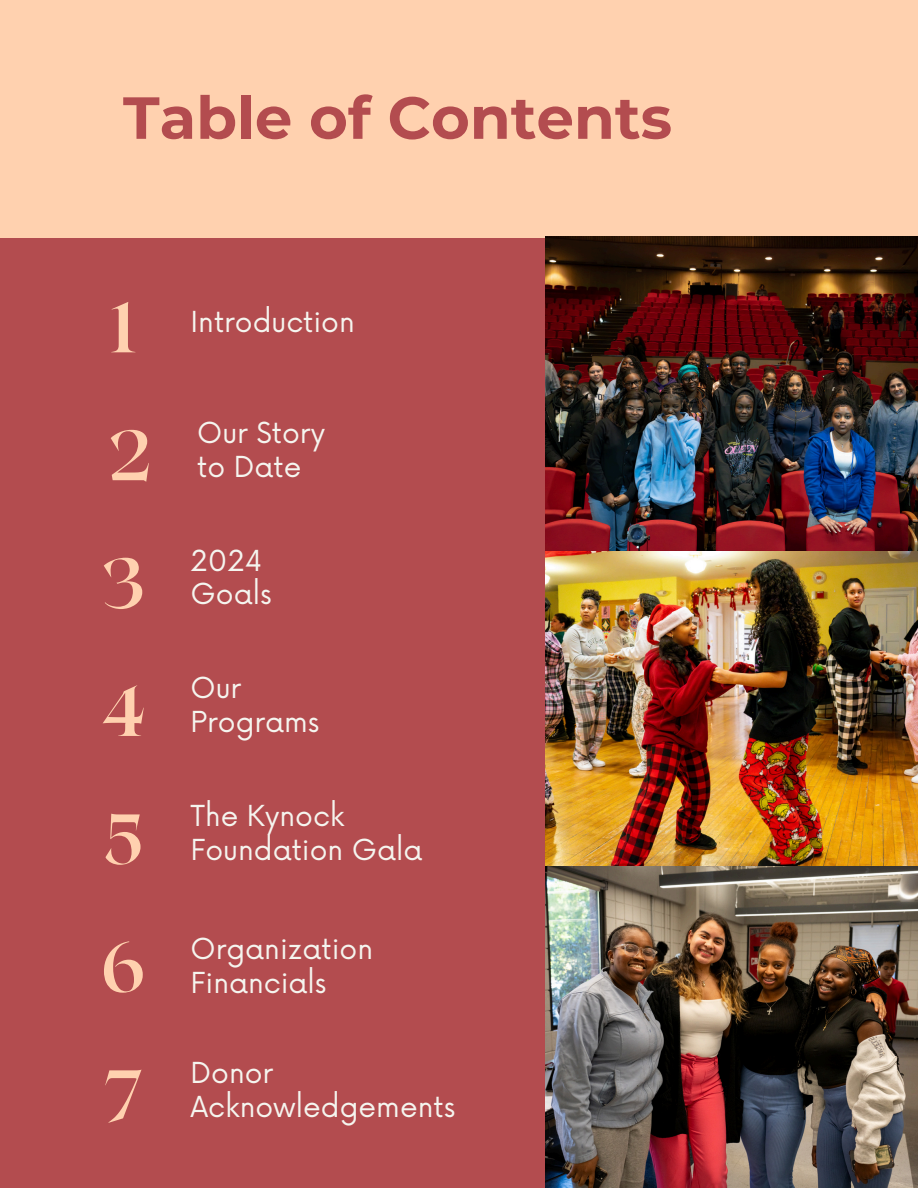
<style>
.page{position:relative;width:918px;height:1188px;background:#fff}
.page>*{position:absolute;margin:0;border:0;box-sizing:border-box;transform-origin:0 0}
.t1{font:700 70.5px "Roxborough CF";color:#ffd1af}
.t2{font:700 59.25px "Montserrat";color:#b34c4f}
.t3{font:28.2px "Now";color:#f5f5ef}
</style>
<div class="page">
<div style="left:0;top:225px;width:545px;height:963px;background:#b34c4f"></div>
<div style="left:0;top:0;width:918px;height:237px;background:#ffd1af"></div>
<img style="left:545px;top:237px;width:373px;height:951px">
<p class="t2" style="left:123px;top:81px;width:551px">Table of Contents</p>
<p class="t1" style="left:111px;top:282px;width:26px">1</p>
<p class="t1" style="left:108px;top:410px;width:46px">2</p>
<p class="t1" style="left:101px;top:538px;width:46px">3</p>
<p class="t1" style="left:101px;top:665px;width:47px">4</p>
<p class="t1" style="left:103px;top:793px;width:42px">5</p>
<p class="t1" style="left:101px;top:921px;width:46px">6</p>
<p class="t1" style="left:104px;top:1049px;width:41px">7</p>
<p class="t3" style="left:191px;top:306px;width:166px">Introduction</p>
<p class="t3" style="left:197px;top:417px;width:129px">Our Story</p>
<p class="t3" style="left:197px;top:451px;width:106px">to Date</p>
<p class="t3" style="left:191px;top:545px;width:73px">2024</p>
<p class="t3" style="left:191px;top:578px;width:83px">Goals</p>
<p class="t3" style="left:191px;top:672px;width:52px">Our</p>
<p class="t3" style="left:191px;top:706px;width:131px">Programs</p>
<p class="t3" style="left:191px;top:800px;width:155px">The Kynock</p>
<p class="t3" style="left:191px;top:834px;width:234px">Foundation Gala</p>
<p class="t3" style="left:191px;top:933px;width:184px">Organization</p>
<p class="t3" style="left:191px;top:967px;width:138px">Financials</p>
<p class="t3" style="left:191px;top:1057px;width:84px">Donor</p>
<p class="t3" style="left:191px;top:1091px;width:266px">Acknowledgements</p>
</div>
